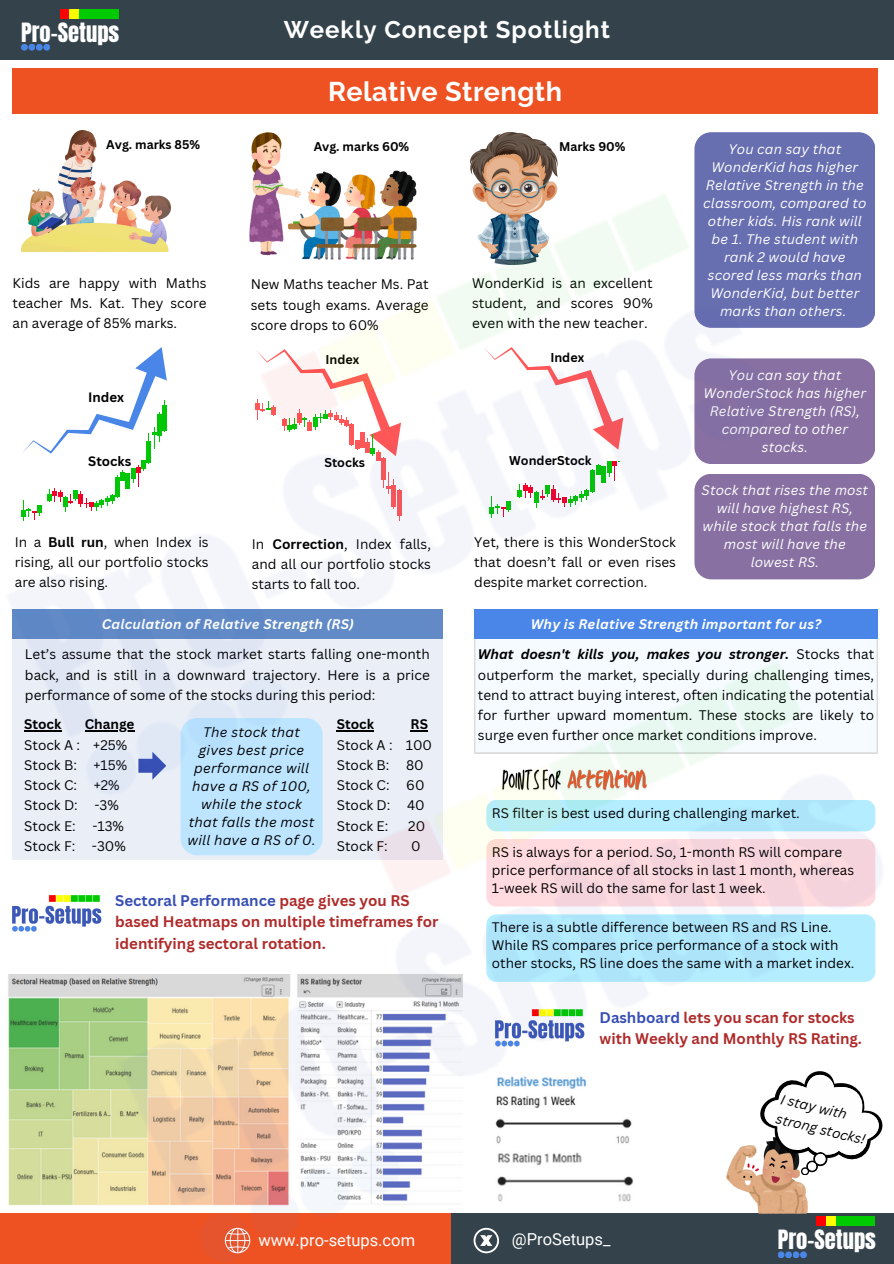
<style>
.page{position:relative;width:894px;height:1264px;background:#fff}
.page>*{position:absolute;margin:0;border:0;box-sizing:border-box;transform-origin:0 0}
.t1{font:700 27px "Raleway";letter-spacing:.015em;color:#fff}
.t2{font:700 24px "Raleway";letter-spacing:.04em;color:#fff}
.t3{font:22.65px "Anton";color:#fff}
.t4{font:16.5px "Roboto";color:#fff}
.t5{font:700 15px/21.3px "Canva Sans";color:#af2b2b}
.t6{font:13.5px/20.2px "Canva Sans";color:#000;text-align:justify}
.t7{font:italic 13.5px/18px "Canva Sans";letter-spacing:.01em;color:#fff;text-align:center}
.t8{font:italic 13.5px/18px "Canva Sans";letter-spacing:.015em;color:#000;text-align:center}
.t9{font:italic 700 13.5px "Canva Sans";letter-spacing:.015em;color:#fff}
.t10{font:700 13.5px "Canva Sans";color:#000}
.t11{font:700 13.2px "Canva Sans";color:#000}
.t12{font:700 12.45px "Canva Sans";color:#000}
.t13{font:700 12.3px "Canva Sans";color:#000}
.s1{font-weight:700}
.s2{color:#374eb4}
.s3{font-weight:700;font-style:italic}
</style>
<div class="page">
<div style="left:0;top:0;width:893px;height:60px;background:#34434b"></div>
<div style="left:21px;top:44px;width:7px;height:7px;background:#4a86e8;border-radius:50%"></div>
<div style="left:28px;top:44px;width:7px;height:7px;background:#4a86e8;border-radius:50%"></div>
<div style="left:36px;top:44px;width:7px;height:7px;background:#4a86e8;border-radius:50%"></div>
<div style="left:60px;top:9px;width:9px;height:9px;background:#f00"></div>
<div style="left:70px;top:9px;width:9px;height:9px;background:#ff0"></div>
<div style="left:80px;top:9px;width:9px;height:9px;background:#00ca00"></div>
<div style="left:43px;top:44px;width:7px;height:7px;background:#4a86e8;border-radius:50%"></div>
<div style="left:89px;top:9px;width:9px;height:9px;background:#00ca00"></div>
<div style="left:99px;top:9px;width:9px;height:9px;background:#00ca00"></div>
<div style="left:109px;top:9px;width:9px;height:9px;background:#00ca00"></div>
<div style="left:13px;top:68px;width:864px;height:45px;background:#ef5222"></div>
<img style="left:12px;top:111px;width:866px;height:468px">
<img style="left:0;top:579px;width:893px;height:684px">
<h4 class="t3" style="left:21px;top:16px;width:100px">Pro-Setups</h4>
<h3 class="t2" style="left:283px;top:16px;width:327px">Weekly Concept Spotlight</h3>
<p class="t1" style="left:328px;top:75px;width:235px">Relative Strength</p>
<p class="t13" style="left:106px;top:136px;width:95px">Avg. marks 85%</p>
<p class="t13" style="left:313px;top:137px;width:97px">Avg. marks 60%</p>
<p class="t13" style="left:559px;top:137px;width:68px">Marks 90%</p>
<p class="t6" style="left:13px;top:272px;width:195px">Kids are happy with Maths teacher Ms. Kat. They score an average of 85% marks.</p>
<p class="t6" style="left:251px;top:274px;width:179px">New Maths teacher Ms. Pat sets tough exams. Average score drops to 60%</p>
<p class="t6" style="left:472px;top:272px;width:182px">WonderKid is an excellent student, and scores 90% even with the new teacher.</p>
<p class="t12" style="left:325px;top:351px;width:35px">Index</p>
<h5 class="t12" style="left:550px;top:348px;width:35px">Index</h5>
<p class="t11" style="left:88px;top:388px;width:37px">Index</p>
<p class="t11" style="left:88px;top:451px;width:45px">Stocks</p>
<p class="t12" style="left:324px;top:453px;width:42px">Stocks</p>
<p class="t12" style="left:509px;top:452px;width:84px">WonderStock</p>
<p class="t6" style="left:15px;top:531px;width:195px">In a <span class="s1">Bull run</span>, when Index is rising, all our portfolio stocks are also rising.</p>
<p class="t6" style="left:252px;top:533px;width:180px">In <span class="s1">Correction</span>, Index falls, and all our portfolio stocks starts to fall too.</p>
<p class="t6" style="left:474px;top:531px;width:203px">Yet, there is this WonderStock that doesn’t fall or even rises despite market correction.</p>
<p class="t7" style="left:703px;top:139px;width:165px">You can say that<br>WonderKid has higher<br>Relative Strength in the classroom, compared to other kids. His rank will be 1. The student with rank 2 would have scored less marks than<br>WonderKid, but better marks than others.</p>
<p class="t7" style="left:703px;top:365px;width:164px">You can say that<br>WonderStock has higher<br>Relative Strength (RS), compared to other stocks.</p>
<p class="t7" style="left:701px;top:481px;width:168px">Stock that rises the most will have highest RS, while stock that falls the most will have the lowest RS.</p>
<p class="t9" style="left:102px;top:614px;width:254px">Calculation of Relative Strength (RS)</p>
<p class="t6" style="left:25px;top:644px;width:406px">Let’s assume that the stock market starts falling one-month back, and is still in a downward trajectory. Here is a price performance of some of the stocks during this period:</p>
<p class="t10" style="left:24px;top:715px;width:39px">Stock</p>
<p class="t10" style="left:85px;top:715px;width:51px">Change</p>
<p class="t6" style="left:24px;top:734px;width:57px">Stock A :</p>
<p class="t6" style="left:93px;top:734px;width:35px">+25%</p>
<p class="t6" style="left:24px;top:754px;width:54px">Stock B:</p>
<p class="t6" style="left:93px;top:754px;width:35px">+15%</p>
<p class="t6" style="left:24px;top:774px;width:54px">Stock C:</p>
<p class="t6" style="left:94px;top:774px;width:27px">+2%</p>
<p class="t6" style="left:24px;top:795px;width:55px">Stock D:</p>
<p class="t6" style="left:94px;top:795px;width:26px">-3%</p>
<p class="t6" style="left:24px;top:815px;width:53px">Stock E:</p>
<p class="t6" style="left:92px;top:815px;width:33px">-13%</p>
<p class="t6" style="left:24px;top:835px;width:53px">Stock F:</p>
<p class="t6" style="left:92px;top:835px;width:35px">-30%</p>
<p class="t10" style="left:337px;top:715px;width:39px">Stock</p>
<p class="t10" style="left:410px;top:715px;width:19px">RS</p>
<p class="t6" style="left:337px;top:734px;width:97px">Stock A : 100</p>
<p class="t6" style="left:337px;top:754px;width:54px">Stock B:</p>
<p class="t6" style="left:406px;top:754px;width:19px">80</p>
<p class="t6" style="left:337px;top:774px;width:54px">Stock C:</p>
<p class="t6" style="left:406px;top:774px;width:20px">60</p>
<p class="t6" style="left:337px;top:795px;width:55px">Stock D:</p>
<p class="t6" style="left:407px;top:795px;width:19px">40</p>
<p class="t6" style="left:337px;top:815px;width:53px">Stock E:</p>
<p class="t6" style="left:408px;top:815px;width:18px">20</p>
<p class="t6" style="left:337px;top:835px;width:53px">Stock F:</p>
<p class="t6" style="left:411px;top:835px;width:11px">0</p>
<p class="t8" style="left:187px;top:723px;width:129px">The stock that gives best price performance will have a RS of 100, while the stock that falls the most will have a RS of 0.</p>
<p class="t5" style="left:115px;top:889px;width:325px"><span class="s2">Sectoral Performance</span> page gives you RS based Heatmaps on multiple timeframes for identifying sectoral rotation.</p>
<p class="t9" style="left:530px;top:614px;width:292px">Why is Relative Strength important for us?</p>
<p class="t6" style="left:478px;top:644px;width:397px"><span class="s3">What doesn't kills you, makes you stronger.</span> Stocks that outperform the market, specially during challenging times, tend to attract buying interest, often indicating the potential for further upward momentum. These stocks are likely to surge even further once market conditions improve.</p>
<p class="t6" style="left:492px;top:802px;width:309px">RS filter is best used during challenging market.</p>
<p class="t6" style="left:492px;top:842px;width:363px;line-height:18px;text-align:left">RS is always for a period. So, 1-month RS will compare price performance of all stocks in last 1 month, whereas<br>1-week RS will do the same for last 1 week.</p>
<p class="t6" style="left:492px;top:917px;width:364px;line-height:18px;text-align:left">There is a subtle difference between RS and RS Line.<br>While RS compares price performance of a stock with other stocks, RS line does the same with a market index.</p>
<p class="t5" style="left:599px;top:1006px;width:264px"><span class="s2">Dashboard</span> lets you scan for stocks with Weekly and Monthly RS Rating.</p>
<h5 class="t8" style="left:782px;top:1088px;width:93px;line-height:20.4px;text-align:left;rotate:13deg">I stay with strong stocks!</h5>
<p class="t4" style="left:258px;top:1230px;width:158px">www.pro-setups.com</p>
<p class="t4" style="left:512px;top:1229px;width:100px">@ProSetups_</p>
<h1 class="t3" style="left:777px;top:1223px;width:100px">Pro-Setups</h1>
</div>
